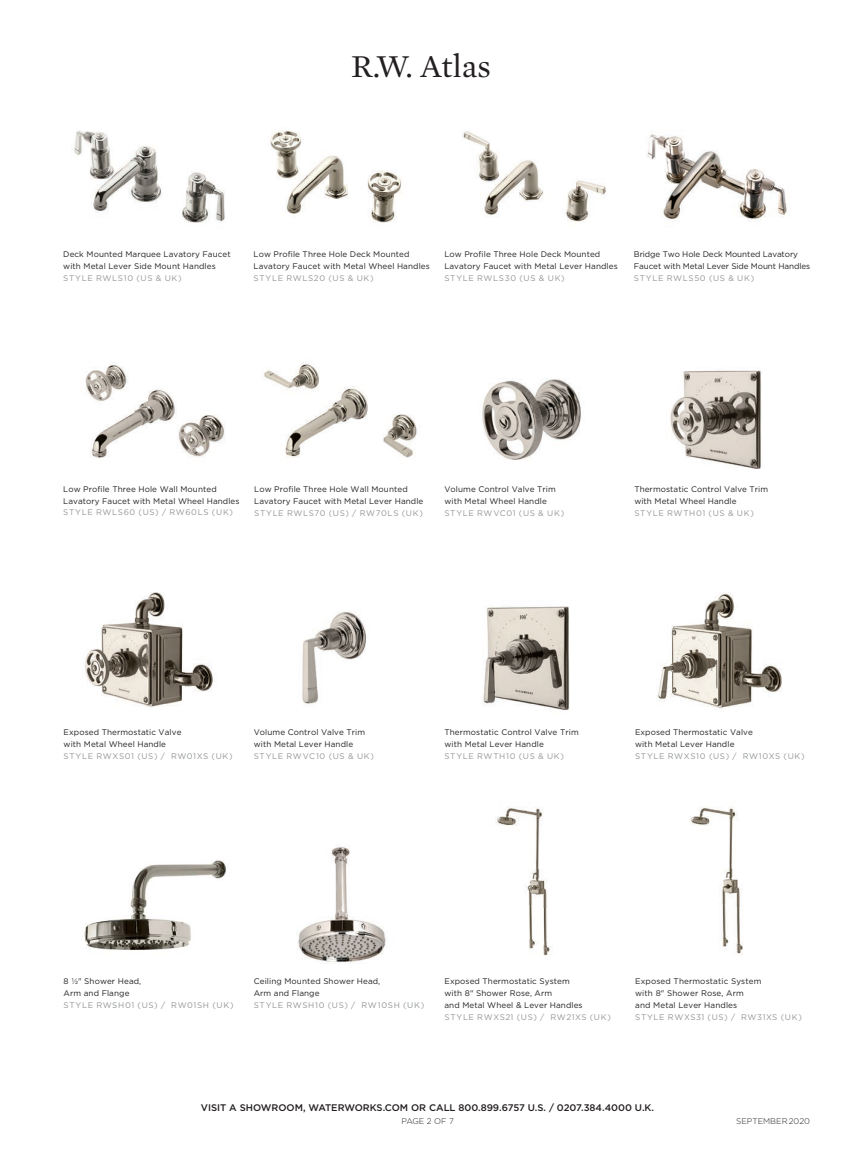
<style>
.page{position:relative;width:855px;height:1170px;background:#fff}
.page>*{position:absolute;margin:0;border:0;box-sizing:border-box;transform-origin:0 0}
.t1{font:32.5px "Mercury Text G1";color:#231f20}
.t2{font:500 9.62px "Gotham";color:#231f20}
.t3{font:300 8.25px "Gotham";color:#231f20}
.Text__LIGHT_-_6_5_9{font:8.12px/11.9px "Gotham";letter-spacing:.01em;color:#231f20}
.Text__product_number{font:8.12px "Gotham";letter-spacing:.08em;color:#939598}
.Text__LIGHT_-_6_5_9-2{font:8.12px/11.9px "Gotham";letter-spacing:-.01em;color:#231f20}
.Text__LIGHT_-_6_5_9-3{font:8.12px "Gotham";letter-spacing:.075em;color:#939598}
.s1{color:#939598}
</style>
<div class="page">
<img style="left:85px;top:592px;width:128px;height:115px">
<img style="left:482px;top:606px;width:88px;height:105px">
<img style="left:84px;top:860px;width:142px;height:90px">
<img style="left:302px;top:612px;width:64px;height:92px">
<img style="left:657px;top:593px;width:125px;height:115px">
<img style="left:297px;top:846px;width:89px;height:118px">
<img style="left:495px;top:807px;width:57px;height:149px">
<img style="left:690px;top:807px;width:53px;height:147px">
<img style="left:73px;top:130px;width:152px;height:93px">
<img style="left:463px;top:131px;width:143px;height:91px">
<img style="left:482px;top:379px;width:99px;height:81px">
<img style="left:270px;top:131px;width:132px;height:92px">
<img style="left:647px;top:134px;width:141px;height:86px">
<img style="left:85px;top:365px;width:140px;height:93px">
<img style="left:264px;top:363px;width:153px;height:95px">
<img style="left:670px;top:370px;width:91px;height:99px">
<h1 class="t1" style="left:351px;top:43px;width:141px">R.W. Atlas</h1>
<p class="Text__LIGHT_-_6_5_9" style="left:63px;top:248px;width:169px">Deck Mounted Marquee Lavatory Faucet with Metal Lever Side Mount Handles</p>
<p class="Text__product_number" style="left:63px;top:273px;width:120px">STYLE RWLS10 (US &amp; UK)</p>
<p class="Text__LIGHT_-_6_5_9" style="left:254px;top:248px;width:178px">Low Profile Three Hole Deck Mounted<br>Lavatory Faucet with Metal Wheel Handles</p>
<p class="Text__product_number" style="left:254px;top:273px;width:122px">STYLE RWLS20 (US &amp; UK)</p>
<p class="Text__LIGHT_-_6_5_9" style="left:444px;top:248px;width:175px">Low Profile Three Hole Deck Mounted<br>Lavatory Faucet with Metal Lever Handles</p>
<p class="Text__product_number" style="left:444px;top:273px;width:122px">STYLE RWLS30 (US &amp; UK)</p>
<p class="Text__LIGHT_-_6_5_9-2" style="left:634px;top:248px;width:178px">Bridge Two Hole Deck Mounted Lavatory<br>Faucet with Metal Lever Side Mount Handles</p>
<p class="Text__product_number" style="left:634px;top:273px;width:122px">STYLE RWLS50 (US &amp; UK)</p>
<p class="Text__LIGHT_-_6_5_9" style="left:63px;top:483px;width:178px">Low Profile Three Hole Wall Mounted<br>Lavatory Faucet with Metal Wheel Handles</p>
<p class="Text__product_number" style="left:63px;top:507px;width:171px">STYLE RWLS60 (US) / RW60LS (UK)</p>
<p class="Text__LIGHT_-_6_5_9" style="left:254px;top:483px;width:171px">Low Profile Three Hole Wall Mounted<br>Lavatory Faucet with Metal Lever Handle</p>
<p class="Text__product_number" style="left:254px;top:508px;width:170px">STYLE RWLS70 (US) / RW70LS (UK)</p>
<p class="Text__LIGHT_-_6_5_9" style="left:444px;top:483px;width:113px">Volume Control Valve Trim with Metal Wheel Handle</p>
<p class="Text__product_number" style="left:444px;top:508px;width:121px">STYLE RWVC01 (US &amp; UK)</p>
<p class="Text__LIGHT_-_6_5_9" style="left:634px;top:483px;width:135px">Thermostatic Control Valve Trim with Metal Wheel Handle</p>
<p class="Text__product_number" style="left:634px;top:508px;width:121px">STYLE RWTH01 (US &amp; UK)</p>
<p class="Text__LIGHT_-_6_5_9" style="left:64px;top:726px;width:119px">Exposed Thermostatic Valve with Metal Wheel Handle</p>
<p class="Text__product_number" style="left:64px;top:751px;width:171px">STYLE RWXS01 (US) / RW01XS (UK)</p>
<p class="Text__LIGHT_-_6_5_9" style="left:254px;top:726px;width:113px">Volume Control Valve Trim with Metal Lever Handle</p>
<p class="Text__product_number" style="left:254px;top:751px;width:122px">STYLE RWVC10 (US &amp; UK)</p>
<p class="Text__LIGHT_-_6_5_9" style="left:444px;top:726px;width:136px">Thermostatic Control Valve Trim with Metal Lever Handle</p>
<p class="Text__product_number" style="left:444px;top:751px;width:121px">STYLE RWTH10 (US &amp; UK)</p>
<p class="Text__LIGHT_-_6_5_9" style="left:635px;top:726px;width:119px">Exposed Thermostatic Valve with Metal Lever Handle</p>
<p class="Text__product_number" style="left:635px;top:751px;width:171px">STYLE RWXS10 (US) / RW10XS (UK)</p>
<p class="Text__LIGHT_-_6_5_9" style="left:64px;top:975px;width:79px">8 1/2" Shower Head,</p>
<p class="Text__LIGHT_-_6_5_9" style="left:64px;top:987px;width:67px">Arm and Flange</p>
<p class="Text__product_number" style="left:64px;top:1000px;width:171px">STYLE RWSH01 (US) / RW01SH (UK)</p>
<p class="Text__LIGHT_-_6_5_9" style="left:254px;top:975px;width:128px">Ceiling Mounted Shower Head,</p>
<p class="Text__LIGHT_-_6_5_9" style="left:254px;top:987px;width:67px">Arm and Flange</p>
<p class="Text__product_number" style="left:254px;top:1000px;width:172px">STYLE RWSH10 (US) / RW10SH (UK)</p>
<p class="Text__LIGHT_-_6_5_9" style="left:445px;top:975px;width:168px">Exposed Thermostatic System<br>with 8" Shower Rose, Arm<br>and Metal Wheel &amp; Lever Handles<br><span class="s1">STYLE RWXS21 (US) / RW21XS (UK)</span></p>
<p class="Text__LIGHT_-_6_5_9" style="left:635px;top:975px;width:128px">Exposed Thermostatic System with 8" Shower Rose, Arm<br>and Metal Lever Handles</p>
<p class="Text__LIGHT_-_6_5_9-3" style="left:635px;top:1012px;width:168px">STYLE RWXS31 (US) / RW31XS (UK)</p>
<p class="t2" style="left:201px;top:1101px;width:455px">VISIT A SHOWROOM, WATERWORKS.COM OR CALL 800.899.6757 U.S. / 0207.384.4000 U.K.</p>
<p class="t3" style="left:402px;top:1115px;width:54px">PAGE 2 OF 7</p>
<p class="t3" style="left:736px;top:1115px;width:75px">SEPTEMBER 2020</p>
</div>
